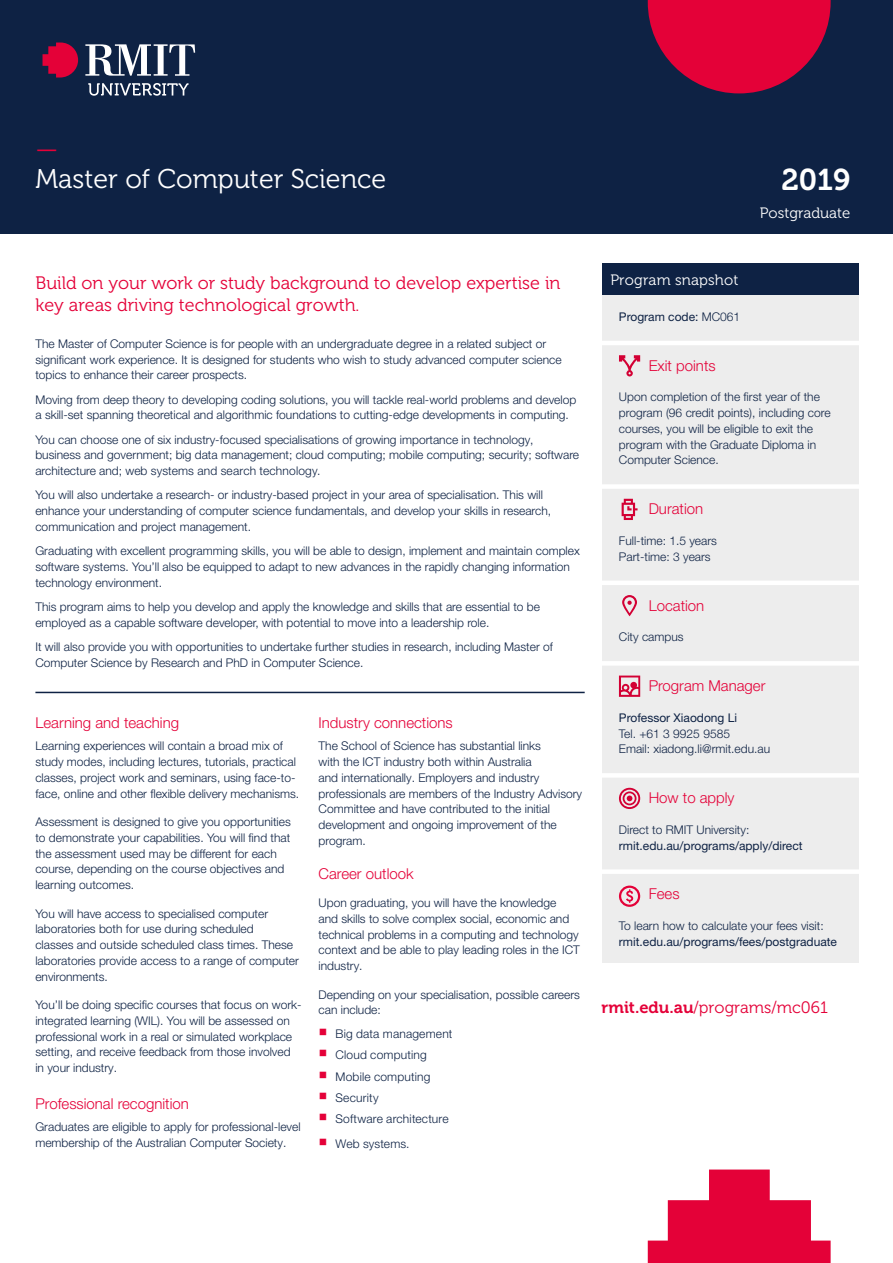
<style>
.page{position:relative;width:893px;height:1263px;background:#fff}
.page>*{position:absolute;margin:0;border:0;box-sizing:border-box;transform-origin:0 0}
.t1{font:30px "Museo 700";color:#fff}
.t2{font:27px "Museo 300";color:#fff}
.t3{font:27px "Museo 300";color:#e40138}
.t4{font:18px/21.8px "Museo 300";color:#e40138}
.t5{font:16.5px "Museo 300";color:#e40138}
.t6{font:300 15px "Helvetica Neue LT Pro";color:#e40138}
.t7{font:15px "Museo 300";letter-spacing:.01em;color:#fff}
.t8{font:300 12px/15.8px "Helvetica Neue LT Pro";color:#0e2244}
.t9{font:12px "Helvetica Neue LT Pro";color:#0e2244}
.s1{color:#e40138}
.s2{font-weight:300}
.s3{font-family:"Museo 700"}
</style>
<div class="page">
<div style="left:0;top:0;width:893px;height:234px;background:#0e2244"></div>
<svg style="left:43px;top:43px;width:35px;height:35px"></svg>
<svg style="left:85px;top:44px;width:110px;height:32px"></svg>
<svg style="left:88px;top:83px;width:101px;height:13px"></svg>
<svg style="left:648px;top:1px;width:183px;height:92px"></svg>
<svg style="left:648px;top:1169px;width:183px;height:94px"></svg>
<hr style="left:648px;top:0;width:183px;height:1px;background:#e40138">
<hr style="left:35px;top:692px;width:550px;height:1px;background:#0e2244">
<div style="left:602px;top:295px;width:257px;height:668px;background:#ededed"></div>
<hr style="left:576px;top:341px;width:308px;height:4px;background:#fff">
<div style="left:576px;top:484px;width:308px;height:5px;background:#fff"></div>
<hr style="left:576px;top:581px;width:308px;height:4px;background:#fff">
<div style="left:576px;top:661px;width:308px;height:5px;background:#fff"></div>
<div style="left:576px;top:773px;width:308px;height:5px;background:#fff"></div>
<div style="left:576px;top:869px;width:308px;height:5px;background:#fff"></div>
<svg style="left:619px;top:355px;width:21px;height:21px"></svg>
<svg style="left:622px;top:499px;width:15px;height:21px"></svg>
<svg style="left:622px;top:595px;width:15px;height:21px"></svg>
<svg style="left:619px;top:675px;width:21px;height:22px"></svg>
<div style="left:602px;top:264px;width:257px;height:31px;background:#0e2244"></div>
<div style="left:619px;top:885px;width:21px;height:22px;border:2px solid #e40138;border-radius:50%"></div>
<svg style="left:626px;top:889px;width:7px;height:14px"></svg>
<svg style="left:619px;top:788px;width:21px;height:21px"></svg>
<h2 class="t3" style="left:35px;top:135px;width:24px">—</h2>
<h2 class="t2" style="left:35px;top:165px;width:352px">Master of Computer Science</h2>
<h1 class="t1" style="left:781px;top:163px;width:71px">2019</h1>
<p class="t7" style="left:760px;top:205px;width:92px">Postgraduate</p>
<h3 class="t4" style="left:35px;top:272px;width:526px">Build on your work or study background to develop expertise in key areas driving technological growth.</h3>
<p class="t8" style="left:35px;top:335px;width:528px">The Master of Computer Science is for people with an undergraduate degree in a related subject or significant work experience. It is designed for students who wish to study advanced computer science topics to enhance their career prospects.</p>
<p class="t8" style="left:35px;top:391px;width:542px">Moving from deep theory to developing coding solutions, you will tackle real-world problems and develop a skill-set spanning theoretical and algorithmic foundations to cutting-edge developments in computing.</p>
<p class="t8" style="left:35px;top:431px;width:545px">You can choose one of six industry-focused specialisations of growing importance in technology, business and government; big data management; cloud computing; mobile computing; security; software architecture and; web systems and search technology.</p>
<p class="t8" style="left:35px;top:487px;width:517px">You will also undertake a research- or industry-based project in your area of specialisation. This will enhance your understanding of computer science fundamentals, and develop your skills in research, communication and project management.</p>
<p class="t8" style="left:35px;top:543px;width:546px">Graduating with excellent programming skills, you will be able to design, implement and maintain complex software systems. You’ll also be equipped to adapt to new advances in the rapidly changing information technology environment.</p>
<p class="t8" style="left:35px;top:598px;width:506px">This program aims to help you develop and apply the knowledge and skills that are essential to be employed as a capable software developer, with potential to move into a leadership role.</p>
<p class="t8" style="left:35px;top:638px;width:519px">It will also provide you with opportunities to undertake further studies in research, including Master of<br>Computer Science by Research and PhD in Computer Science.</p>
<p class="t6" style="left:35px;top:714px;width:145px">Learning and teaching</p>
<p class="t8" style="left:35px;top:738px;width:265px">Learning experiences will contain a broad mix of study modes, including lectures, tutorials, practical classes, project work and seminars, using face-to&shy;face, online and other flexible delivery mechanisms.</p>
<p class="t8" style="left:35px;top:814px;width:257px">Assessment is designed to give you opportunities to demonstrate your capabilities. You will find that the assessment used may be different for each course, depending on the course objectives and learning outcomes.</p>
<p class="t8" style="left:35px;top:905px;width:265px">You will have access to specialised computer laboratories both for use during scheduled<br>classes and outside scheduled class times. These laboratories provide access to a range of computer environments.</p>
<p class="t8" style="left:35px;top:997px;width:268px">You’ll be doing specific courses that focus on work&shy;integrated learning (WIL). You will be assessed on professional work in a real or simulated workplace setting, and receive feedback from those involved in your industry.</p>
<p class="t6" style="left:35px;top:1095px;width:155px">Professional recognition</p>
<p class="t8" style="left:35px;top:1119px;width:267px">Graduates are eligible to apply for professional-level membership of the Australian Computer Society.</p>
<p class="t6" style="left:319px;top:714px;width:136px">Industry connections</p>
<p class="t8" style="left:319px;top:738px;width:265px">The School of Science has substantial links<br>with the ICT industry both within Australia<br>and internationally. Employers and industry professionals are members of the Industry Advisory Committee and have contributed to the initial development and ongoing improvement of the program.</p>
<p class="t6" style="left:319px;top:864px;width:97px">Career outlook</p>
<p class="t8" style="left:319px;top:895px;width:263px">Upon graduating, you will have the knowledge<br>and skills to solve complex social, economic and technical problems in a computing and technology context and be able to play leading roles in the ICT industry.</p>
<p class="t8" style="left:319px;top:986px;width:263px">Depending on your specialisation, possible careers can include:</p>
<p class="t8" style="left:319px;top:1025px;width:135px"><span class="s1">○</span> Big data management</p>
<p class="t8" style="left:319px;top:1047px;width:110px"><span class="s1">○</span> Cloud computing</p>
<p class="t8" style="left:319px;top:1068px;width:113px"><span class="s1">○</span> Mobile computing</p>
<p class="t8" style="left:319px;top:1090px;width:62px"><span class="s1">○</span> Security</p>
<p class="t8" style="left:319px;top:1111px;width:132px"><span class="s1">○</span> Software architecture</p>
<p class="t8" style="left:319px;top:1135px;width:93px"><span class="s1">○</span> Web systems.</p>
<p class="t7" style="left:610px;top:272px;width:129px">Program snapshot</p>
<p class="t9" style="left:619px;top:309px;width:123px">Program code: <span class="s2">MC061</span></p>
<p class="t6" style="left:649px;top:356px;width:68px">Exit points</p>
<p class="t8" style="left:619px;top:389px;width:213px">Upon completion of the first year of the program (96 credit points), including core courses, you will be eligible to exit the program with the Graduate Diploma in Computer Science.</p>
<p class="t6" style="left:649px;top:500px;width:56px">Duration</p>
<p class="t8" style="left:619px;top:532px;width:100px">Full-time: 1.5 years<br>Part-time: 3 years</p>
<p class="t6" style="left:649px;top:596px;width:57px">Location</p>
<p class="t8" style="left:619px;top:629px;width:66px">City campus</p>
<p class="t6" style="left:649px;top:677px;width:118px">Program Manager</p>
<p class="t9" style="left:619px;top:710px;width:120px">Professor Xiaodong Li</p>
<p class="t8" style="left:619px;top:725px;width:153px">Tel. +61 3 9925 9585<br>Email: xiadong.li@rmit.edu.au</p>
<p class="t6" style="left:649px;top:789px;width:87px">How to apply</p>
<p class="t8" style="left:619px;top:821px;width:132px">Direct to RMIT University:</p>
<p class="t9" style="left:619px;top:838px;width:185px">rmit.edu.au/programs/apply/direct</p>
<p class="t6" style="left:649px;top:885px;width:32px">Fees</p>
<p class="t8" style="left:619px;top:918px;width:206px">To learn how to calculate your fees visit:</p>
<p class="t9" style="left:619px;top:934px;width:220px">rmit.edu.au/programs/fees/postgraduate</p>
<h3 class="t5" style="left:602px;top:998px;width:228px"><span class="s3">rmit.edu.au</span>/programs/mc061</h3>
</div>
